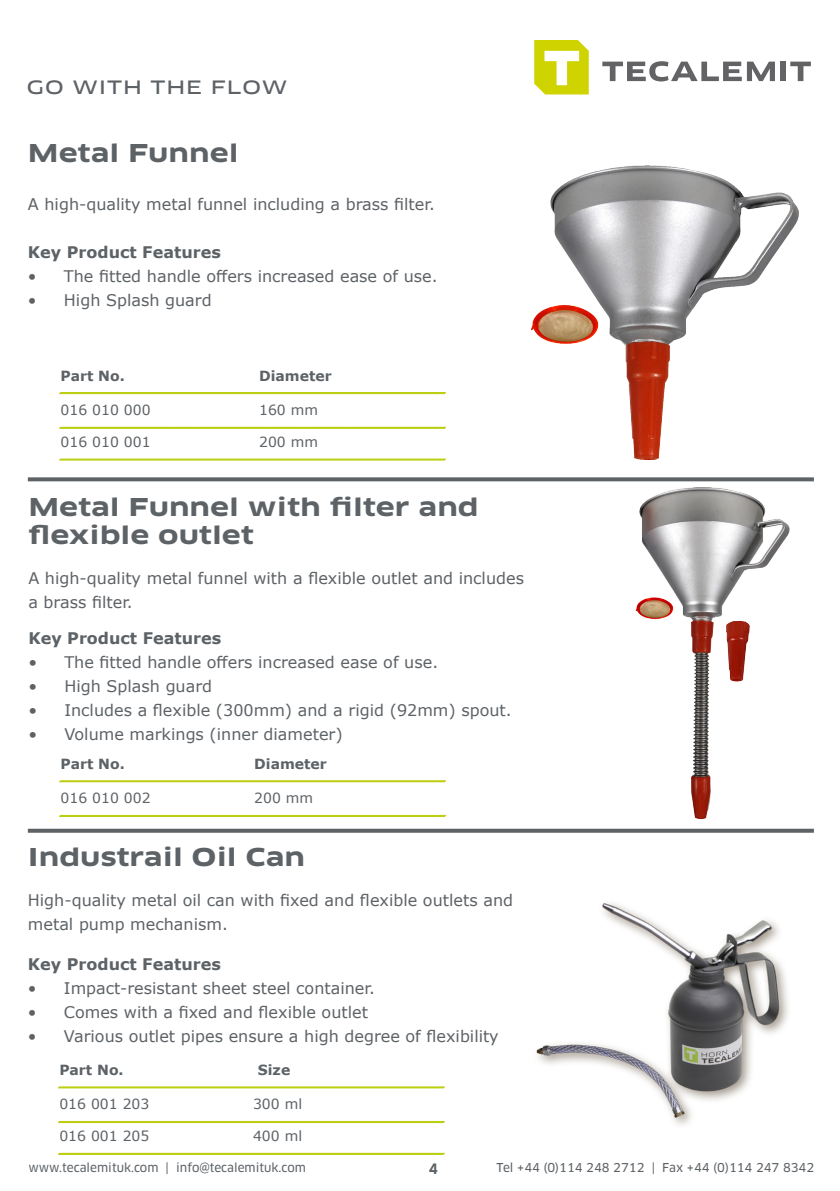
<style>
.page{position:relative;width:840px;height:1191px;background:#fff}
.page>*{position:absolute;margin:0;border:0;box-sizing:border-box;transform-origin:0 0}
.t1{font:700 24px/28.8px "Clan OT Extd";color:#5d6266}
.t2{font:18px "Clan OT Extd News";letter-spacing:.025em;color:#5d6266}
.t3{font:16px/24px "Verdana";color:#5d6266}
.t4{font:700 16px "Verdana";color:#5d6266}
.t5{font:14px "Verdana";color:#5d6266}
.t6{font:700 14px "Verdana";color:#5d6266}
.t7{font:700 14px "Clan OT";color:#5d6266}
.t8{font:12px "Clan OT News";color:#5d6266}
</style>
<div class="page">
<svg style="left:28px;top:477px;width:785px;height:4px;fill:#5d6266"></svg>
<svg style="left:28px;top:828px;width:785px;height:4px;fill:#5d6266"></svg>
<svg style="left:602px;top:61px;width:172px;height:20px"></svg>
<div style="left:780px;top:62px;width:5px;height:19px;background:#636366"></div>
<svg style="left:790px;top:62px;width:20px;height:19px"></svg>
<svg style="left:534px;top:40px;width:54px;height:54px"></svg>
<svg style="left:59px;top:392px;width:387px;height:2px"></svg>
<svg style="left:59px;top:426px;width:387px;height:3px"></svg>
<svg style="left:59px;top:458px;width:387px;height:3px"></svg>
<svg style="left:59px;top:780px;width:387px;height:2px"></svg>
<svg style="left:59px;top:814px;width:387px;height:3px"></svg>
<img style="left:635px;top:488px;width:155px;height:332px">
<img style="left:531px;top:165px;width:268px;height:294px">
<svg style="left:57px;top:1086px;width:388px;height:2px"></svg>
<svg style="left:57px;top:1121px;width:388px;height:2px"></svg>
<svg style="left:57px;top:1152px;width:388px;height:3px"></svg>
<img style="left:536px;top:903px;width:252px;height:222px">
<p class="t2" style="left:27px;top:77px;width:262px">GO WITH THE FLOW</p>
<p class="t1" style="left:28px;top:139px;width:212px">Metal Funnel</p>
<p class="t3" style="left:28px;top:192px;width:408px">A high-quality metal funnel including a brass filter.</p>
<p class="t4" style="left:28px;top:241px;width:194px">Key Product Features</p>
<p class="t3" style="left:28px;top:264px;width:411px">• The fitted handle offers increased ease of use.</p>
<p class="t3" style="left:28px;top:288px;width:185px">• High Splash guard</p>
<p class="t6" style="left:60px;top:366px;width:66px">Part No.</p>
<p class="t6" style="left:259px;top:366px;width:74px">Diameter</p>
<p class="t5" style="left:60px;top:400px;width:91px">016 010 000</p>
<p class="t5" style="left:259px;top:400px;width:60px">160 mm</p>
<p class="t5" style="left:60px;top:432px;width:91px">016 010 001</p>
<p class="t5" style="left:259px;top:432px;width:60px">200 mm</p>
<p class="t1" style="left:28px;top:493px;width:451px">Metal Funnel with filter and flexible outlet</p>
<p class="t3" style="left:28px;top:565px;width:497px">A high-quality metal funnel with a flexible outlet and includes a brass filter.</p>
<p class="t4" style="left:28px;top:626px;width:194px">Key Product Features</p>
<p class="t3" style="left:28px;top:649px;width:411px">• The fitted handle offers increased ease of use.</p>
<p class="t3" style="left:28px;top:673px;width:185px">• High Splash guard</p>
<p class="t3" style="left:28px;top:697px;width:484px">• Includes a flexible (300mm) and a rigid (92mm) spout.</p>
<p class="t3" style="left:28px;top:721px;width:315px">• Volume markings (inner diameter)</p>
<p class="t6" style="left:60px;top:754px;width:66px">Part No.</p>
<p class="t6" style="left:254px;top:754px;width:74px">Diameter</p>
<p class="t5" style="left:60px;top:788px;width:91px">016 010 002</p>
<p class="t5" style="left:254px;top:788px;width:60px">200 mm</p>
<p class="t1" style="left:28px;top:843px;width:278px">Industrail Oil Can</p>
<p class="t3" style="left:28px;top:887px;width:486px">High-quality metal oil can with fixed and flexible outlets and metal pump mechanism.</p>
<p class="t4" style="left:28px;top:952px;width:194px">Key Product Features</p>
<p class="t3" style="left:28px;top:975px;width:348px">• Impact-resistant sheet steel container.</p>
<p class="t3" style="left:28px;top:999px;width:341px">• Comes with a fixed and flexible outlet</p>
<p class="t3" style="left:28px;top:1023px;width:472px">• Various outlet pipes ensure a high degree of flexibility</p>
<p class="t6" style="left:59px;top:1060px;width:66px">Part No.</p>
<p class="t6" style="left:258px;top:1060px;width:34px">Size</p>
<p class="t5" style="left:59px;top:1094px;width:91px">016 001 203</p>
<p class="t5" style="left:253px;top:1094px;width:51px">300 ml</p>
<p class="t5" style="left:59px;top:1126px;width:91px">016 001 205</p>
<p class="t5" style="left:253px;top:1126px;width:51px">400 ml</p>
<p class="t8" style="left:28px;top:1160px;width:279px">www.tecalemituk.com | info@tecalemituk.com</p>
<p class="t8" style="left:496px;top:1160px;width:319px">Tel +44 (0)114 248 2712 | Fax +44 (0)114 247 8342</p>
<p class="t7" style="left:429px;top:1160px;width:10px">4</p>
</div>
